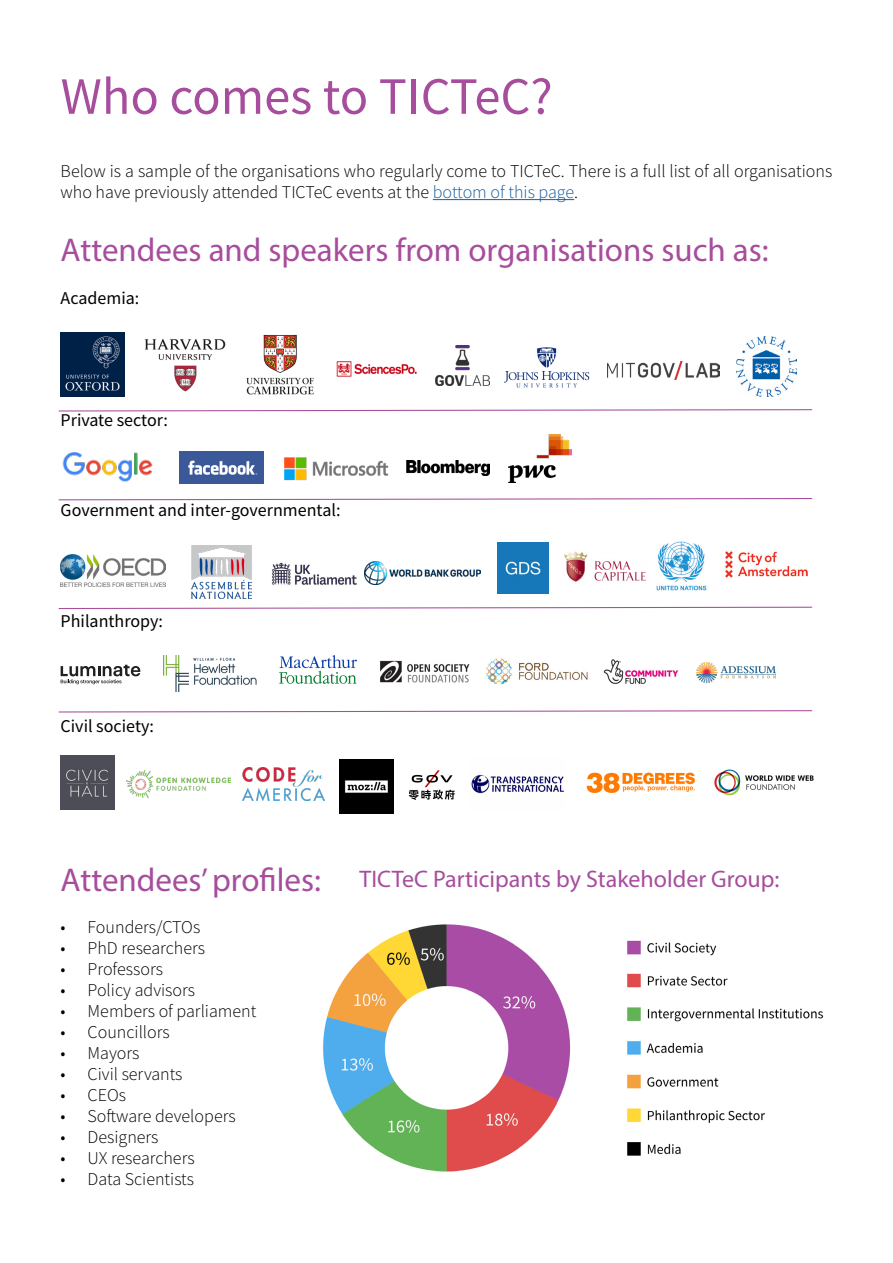
<style>
.page{position:relative;width:893px;height:1263px;background:#fff}
.page>*{position:absolute;margin:0;border:0;box-sizing:border-box;transform-origin:0 0}
.t1{font:52.5px "Source Sans Pro";color:#a74d9d}
.t2{font:33px "Myriad Pro";color:#a74d9d}
.t3{font:24px "Myriad Pro";color:#a74d9d}
.t4{font:300 18px/21px "Source Sans Pro";color:#000}
.t5{font:18px "Source Sans Pro";color:#000}
.s1{color:#175d9e}
</style>
<div class="page">
<hr style="left:433px;top:199px;width:141px;height:1px;background:#175d9e">
<img style="left:61px;top:332px;width:64px;height:64px">
<img style="left:145px;top:339px;width:81px;height:53px">
<img style="left:62px;top:452px;width:91px;height:30px">
<img style="left:280px;top:656px;width:76px;height:27px">
<img style="left:163px;top:656px;width:94px;height:35px">
<svg style="left:61px;top:665px;width:79px;height:19px"></svg>
<img style="left:61px;top:554px;width:105px;height:33px">
<img style="left:191px;top:545px;width:61px;height:54px">
<img style="left:179px;top:451px;width:84px;height:32px">
<img style="left:285px;top:457px;width:103px;height:24px">
<img style="left:271px;top:562px;width:102px;height:24px">
<img style="left:364px;top:561px;width:116px;height:23px">
<svg style="left:58px;top:409px;width:755px;height:3px"></svg>
<svg style="left:58px;top:498px;width:755px;height:3px"></svg>
<svg style="left:58px;top:606px;width:755px;height:3px"></svg>
<svg style="left:58px;top:710px;width:755px;height:3px"></svg>
<img style="left:497px;top:542px;width:51px;height:51px">
<img style="left:380px;top:660px;width:90px;height:23px">
<img style="left:486px;top:658px;width:102px;height:27px">
<img style="left:656px;top:541px;width:51px;height:50px">
<img style="left:725px;top:551px;width:83px;height:27px">
<img style="left:565px;top:551px;width:80px;height:31px">
<img style="left:246px;top:334px;width:68px;height:61px">
<img style="left:435px;top:346px;width:55px;height:40px">
<img style="left:504px;top:347px;width:86px;height:41px">
<img style="left:608px;top:361px;width:111px;height:18px">
<img style="left:336px;top:361px;width:81px;height:16px">
<img style="left:736px;top:337px;width:60px;height:59px">
<img style="left:407px;top:460px;width:83px;height:16px">
<img style="left:508px;top:434px;width:64px;height:48px">
<img style="left:603px;top:659px;width:76px;height:25px">
<img style="left:697px;top:662px;width:79px;height:22px">
<img style="left:61px;top:755px;width:53px;height:54px">
<img style="left:242px;top:767px;width:82px;height:33px">
<img style="left:126px;top:770px;width:104px;height:27px">
<img style="left:339px;top:759px;width:54px;height:54px">
<img style="left:408px;top:770px;width:47px;height:30px">
<img style="left:471px;top:775px;width:93px;height:19px">
<img style="left:586px;top:772px;width:109px;height:21px">
<img style="left:714px;top:769px;width:100px;height:27px">
<img style="left:323px;top:924px;width:501px;height:248px">
<p class="t1" style="left:61px;top:63px;width:494px">Who comes to TICTeC?</p>
<p class="t4" style="left:61px;top:160px;width:773px">Below is a sample of the organisations who regularly come to TICTeC. There is a full list of all organisations who have previously attended TICTeC events at the <span class="s1">bottom of this page</span>.</p>
<p class="t2" style="left:61px;top:229px;width:709px">Attendees and speakers from organisations such as:</p>
<p class="t5" style="left:61px;top:287px;width:80px">Academia:</p>
<p class="t5" style="left:61px;top:408px;width:109px">Private sector:</p>
<p class="t5" style="left:61px;top:498px;width:281px">Government and inter-governmental:</p>
<p class="t5" style="left:61px;top:609px;width:104px">Philanthropy:</p>
<p class="t5" style="left:61px;top:714px;width:95px">Civil society:</p>
<p class="t2" style="left:61px;top:859px;width:262px">Attendees’ profiles:</p>
<p class="t4" style="left:61px;top:916px;width:141px">• Founders/CTOs</p>
<p class="t4" style="left:61px;top:937px;width:146px">• PhD researchers</p>
<p class="t4" style="left:61px;top:958px;width:104px">• Professors</p>
<p class="t4" style="left:61px;top:979px;width:136px">• Policy advisors</p>
<p class="t4" style="left:61px;top:1000px;width:197px">• Members of parliament</p>
<p class="t4" style="left:61px;top:1021px;width:111px">• Councillors</p>
<p class="t4" style="left:61px;top:1042px;width:81px">• Mayors</p>
<p class="t4" style="left:61px;top:1063px;width:124px">• Civil servants</p>
<p class="t4" style="left:61px;top:1084px;width:67px">• CEOs</p>
<p class="t4" style="left:61px;top:1105px;width:177px">• Software developers</p>
<p class="t4" style="left:61px;top:1126px;width:100px">• Designers</p>
<p class="t4" style="left:61px;top:1147px;width:136px">• UX researchers</p>
<p class="t4" style="left:61px;top:1168px;width:135px">• Data Scientists</p>
<p class="t3" style="left:360px;top:864px;width:421px">TICTeC Participants by Stakeholder Group:</p>
</div>
